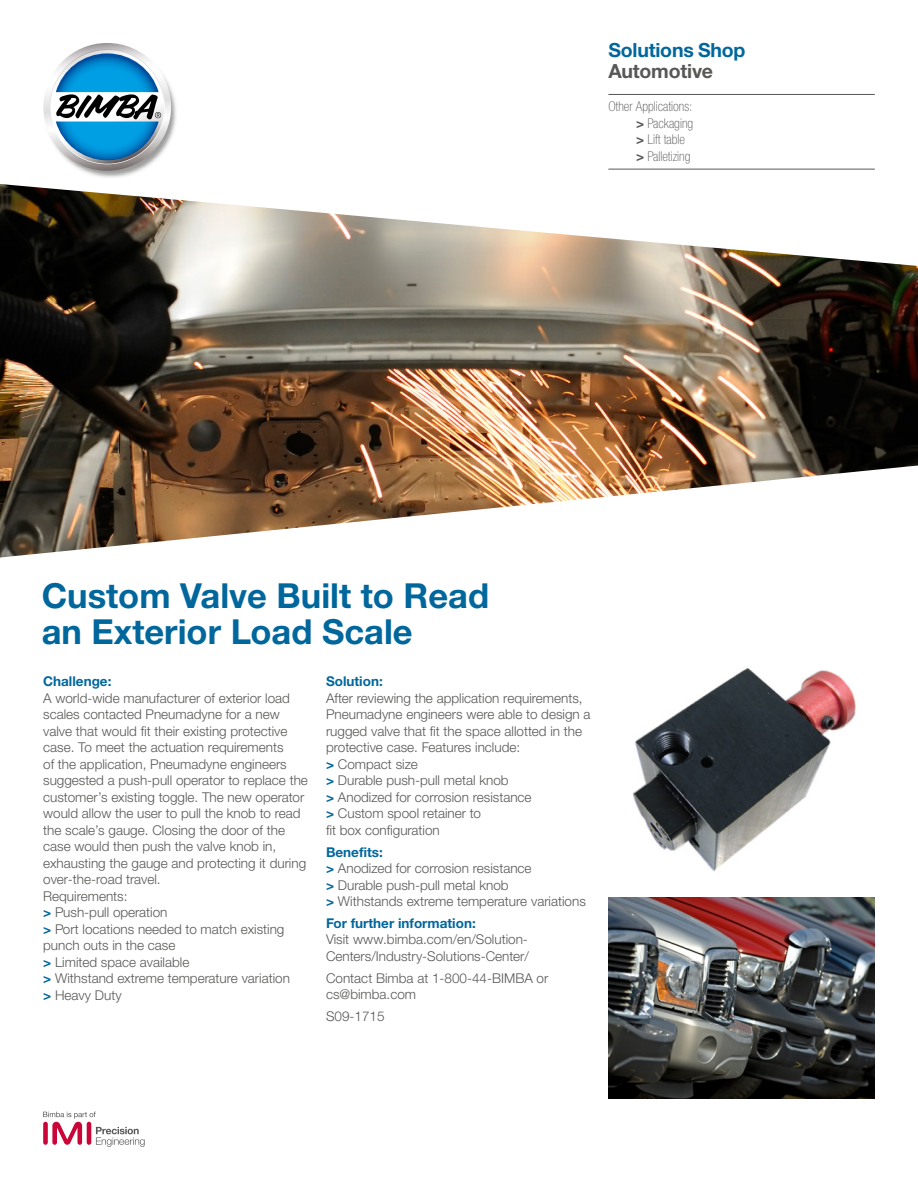
<style>
.page{position:relative;width:918px;height:1188px;background:#fff}
.page>*{position:absolute;margin:0;border:0;box-sizing:border-box;transform-origin:0 0}
.t1{font:700 34.5px/36px "Helvetica Neue LTW1 G";color:#00679d}
.t2{font:700 19.5px "Helvetica Neue LTW1 G";letter-spacing:-.01em;color:#00679d}
.t3{font:700 19.5px "Helvetica Neue LTW1 G";letter-spacing:-.01em;color:#575756}
.t4{font:300 13.5px/16.5px "Helvetica Neue LTW1 G";color:#575756}
.t5{font:100 condensed 13.5px/16.5px "Helvetica Neue LTW1 G";color:#575756}
.t6{font:700 13.5px "Helvetica Neue LTW1 G";color:#00679d}
.s1{font-weight:700;font-stretch:normal}
.s2{font-weight:700;color:#00679d}
</style>
<div class="page">
<img style="left:50px;top:46px;width:126px;height:132px">
<svg style="left:43px;top:43px;width:128px;height:128px"></svg>
<svg style="left:50px;top:50px;width:114px;height:114px"></svg>
<svg style="left:56px;top:53px;width:105px;height:107px"></svg>
<svg style="left:43px;top:1112px;width:102px;height:35px"></svg>
<hr style="left:608px;top:94px;width:267px;height:1px;background:#575756">
<hr style="left:608px;top:169px;width:267px;height:1px;background:#575756">
<img style="left:632px;top:668px;width:224px;height:204px">
<img style="left:0;top:184px;width:918px;height:374px">
<img style="left:608px;top:897px;width:267px;height:201px">
<h2 class="t2" style="left:608px;top:38px;width:139px">Solutions Shop</h2>
<h2 class="t3" style="left:608px;top:59px;width:106px">Automotive</h2>
<p class="t5" style="left:636px;top:98px;width:59px;text-indent:-28px">Other Applications: <span class="s1">&gt;</span> Packaging <span class="s1">&gt;</span> Lift table <span class="s1">&gt;</span> Palletizing</p>
<h1 class="t1" style="left:42px;top:577px;width:449px">Custom Valve Built to Read an Exterior Load Scale</h1>
<p class="t6" style="left:43px;top:673px;width:70px">Challenge:</p>
<p class="t4" style="left:43px;top:690px;width:266px">A world-wide manufacturer of exterior load scales contacted Pneumadyne for a new valve that would fit their existing protective case. To meet the actuation requirements<br>of the application, Pneumadyne engineers suggested a push-pull operator to replace the customer’s existing toggle. The new operator would allow the user to pull the knob to read the scale’s gauge. Closing the door of the case would then push the valve knob in, exhausting the gauge and protecting it during over-the-road travel.<br>Requirements:<br><span class="s2">&gt;</span> Push-pull operation<br><span class="s2">&gt;</span> Port locations needed to match existing punch outs in the case<br><span class="s2">&gt;</span> Limited space available<br><span class="s2">&gt;</span> Withstand extreme temperature variation<br><span class="s2">&gt;</span> Heavy Duty</p>
<p class="t6" style="left:326px;top:673px;width:58px">Solution:</p>
<p class="t4" style="left:326px;top:690px;width:266px">After reviewing the application requirements, Pneumadyne engineers were able to design a rugged valve that fit the space allotted in the protective case. Features include:<br><span class="s2">&gt;</span> Compact size<br><span class="s2">&gt;</span> Durable push-pull metal knob<br><span class="s2">&gt;</span> Anodized for corrosion resistance<br><span class="s2">&gt;</span> Custom spool retainer to<br>fit box configuration</p>
<p class="t4" style="left:326px;top:843px;width:261px"><span class="s2">Benefits:<br>&gt;</span> Anodized for corrosion resistance<br><span class="s2">&gt;</span> Durable push-pull metal knob<br><span class="s2">&gt;</span> Withstands extreme temperature variations</p>
<p class="t6" style="left:326px;top:915px;width:151px">For further information:</p>
<p class="t4" style="left:326px;top:931px;width:204px">Visit www.bimba.com/en/Solution-<br>Centers/Industry-Solutions-Center/</p>
<p class="t4" style="left:326px;top:970px;width:224px">Contact Bimba at 1-800-44-BIMBA or cs@bimba.com</p>
<p class="t4" style="left:326px;top:1008px;width:60px">S09-1715</p>
</div>
